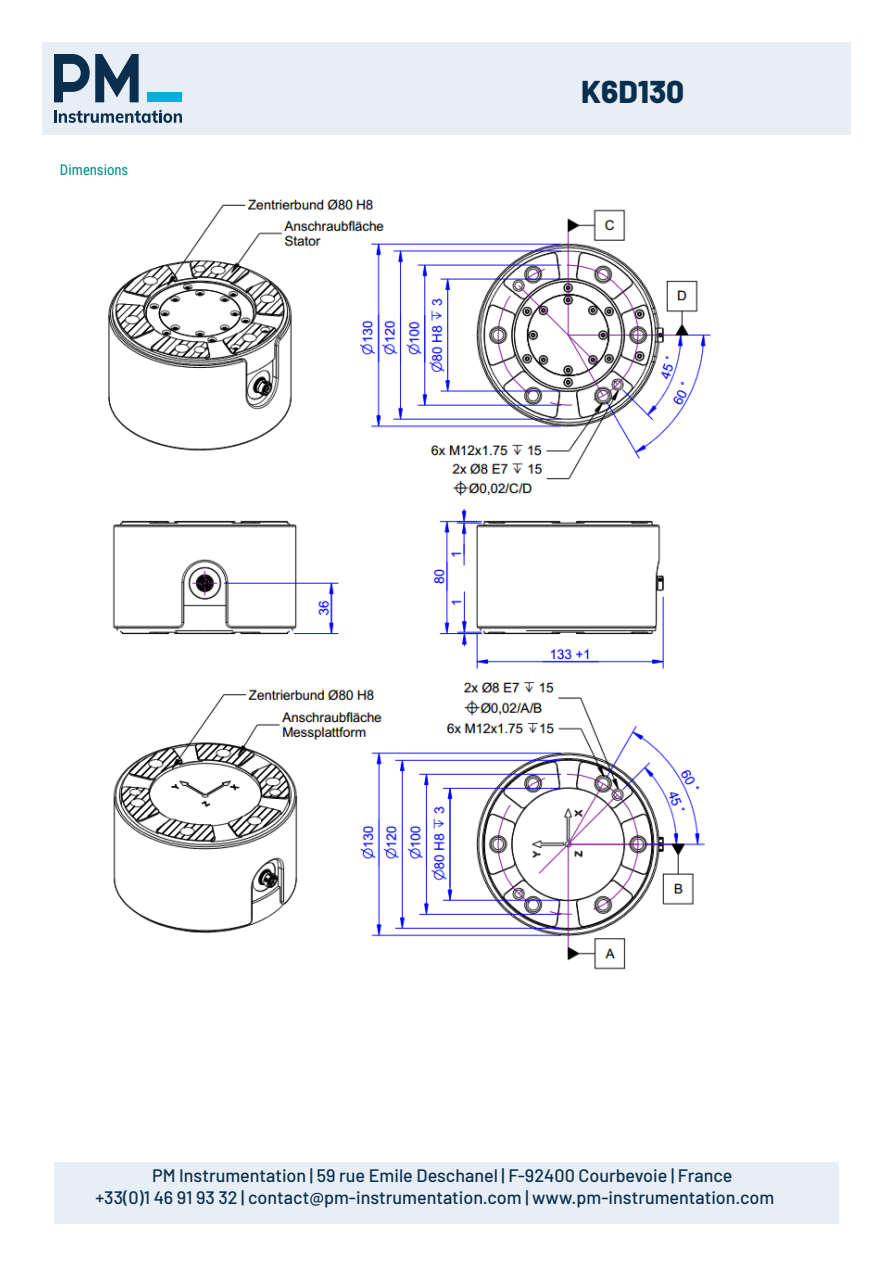
<style>
.page{position:relative;width:893px;height:1263px;background:#fff}
.page>*{position:absolute;margin:0;border:0;box-sizing:border-box;transform-origin:0 0}
.t1{font:800 31.5px "Barlow";color:#092f4e}
.t2{font:500 18px/22.4px "Barlow";color:#092f4e}
.t3{font:14.85px "Roboto Condensed";letter-spacing:-.005em;color:#008b87}
</style>
<div class="page">
<div style="left:42px;top:42px;width:809px;height:92px;background:#e8eef5"></div>
<div style="left:54px;top:1162px;width:785px;height:61px;background:#e8eef5"></div>
<div style="left:148px;top:92px;width:34px;height:10px;background:#0fabda"></div>
<svg style="left:54px;top:54px;width:85px;height:48px"></svg>
<svg style="left:54px;top:110px;width:128px;height:13px"></svg>
<img style="left:108px;top:199px;width:603px;height:771px">
<p class="t3" style="left:60px;top:163px;width:70px">Dimensions</p>
<h1 class="t1" style="left:581px;top:69px;width:104px">K6D130</h1>
<p class="t2" style="left:95px;top:1162px;width:680px;text-indent:57px">PM Instrumentation | 59 rue Emile Deschanel | F-92400 Courbevoie | France +33(0)1 46 91 93 32 | contact@pm-instrumentation.com | www.pm-instrumentation.com</p>
</div>
